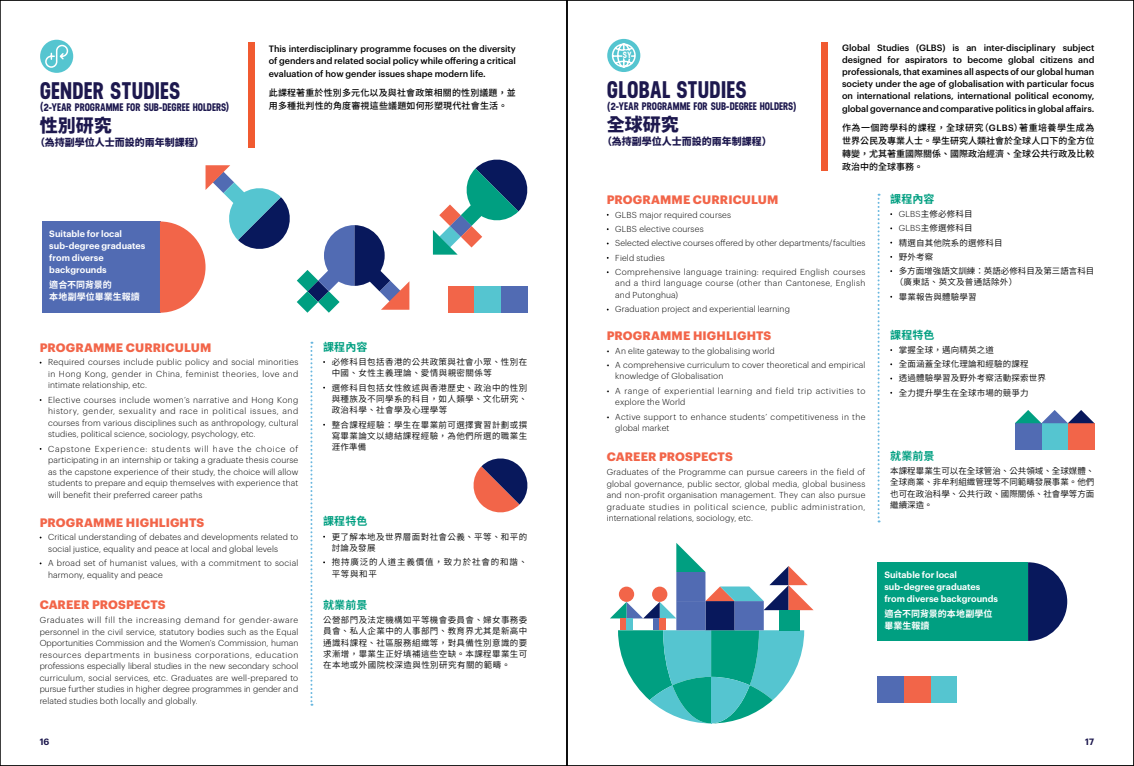
<style>
.page{position:relative;width:1134px;height:766px;background:#fff}
.page>*{position:absolute;margin:0;border:0;box-sizing:border-box;transform-origin:0 0}
.t1{font:700 24px "Neusa";letter-spacing:.01em;color:#1d184e}
.t2{font:900 18px "Noto Sans CJ Ktc";color:#1d184e}
.t3{font:700 12px "Graphik";letter-spacing:.01em;color:#f26549}
.t4{font:700 11px "Neusa";letter-spacing:-.005em;color:#1d184e}
.t5{font:700 11px "Noto Sans CJ Ktc";letter-spacing:.01em;color:#009f81}
.t6{font:900 10px "Noto Sans CJ Ktc";color:#1d184e}
.t7{font:500 9px/12px "Graphik";letter-spacing:-.005em;color:#000}
.t8{font:500 9px/13px "Noto Sans CJ Ktc";letter-spacing:.015em;color:#000}
.t9{font:600 9px/12px "Graphik";color:#fff}
.t10{font:700 9px/12px "Noto Sans CJ Ktc";letter-spacing:.005em;color:#fff}
.t11{font:600 9px "Graphik";color:#1d184e}
.t12{font:700 9px "Neusa";color:#fff}
.t13{font:300 8.5px/11.5px "Graphik";letter-spacing:.02em;color:#000;text-align:justify}
.t14{font:600 8.5px/11.4px "Noto Sans CJ Ktc";letter-spacing:.045em;color:#000;text-align:justify}
.t15{font:600 8.5px/14.2px "Noto Sans CJ Ktc";letter-spacing:.02em;color:#000}
.t16{font:300 8.5px/11.5px "Graphik";letter-spacing:.055em;color:#000}
.t17{font:300 8.5px/11.5px "Graphik";letter-spacing:.04em;color:#000}
.t18{font:600 8.5px/11.4px "Noto Sans CJ Ktc";letter-spacing:.1em;color:#000}
.s1{font-family:"Noto Sans CJ Ktc";font-weight:900;font-size:10px}
.s2{font-family:"Graphik"}
.s3{font-family:"Graphik";font-weight:300}
</style>
<div class="page">
<svg style="left:310px;top:341px;width:2px;height:364px"></svg>
<div style="left:248px;top:43px;width:6px;height:105px;background:#f15a30"></div>
<svg style="left:473px;top:458px;width:55px;height:55px"></svg>
<svg style="left:433px;top:159px;width:95px;height:95px"></svg>
<div style="left:448px;top:286px;width:26px;height:26px;background:#f26549"></div>
<div style="left:474px;top:286px;width:27px;height:26px;background:#55c5d0"></div>
<div style="left:501px;top:286px;width:26px;height:26px;background:#516bb3"></div>
<div style="left:40px;top:40px;width:33px;height:33px;background:#55c5d0;border-radius:50%"></div>
<svg style="left:44px;top:44px;width:25px;height:24px"></svg>
<div style="left:877px;top:562px;width:151px;height:78px;background:#009f81"></div>
<div style="left:43px;top:221px;width:118px;height:91px;background:#516bb3"></div>
<svg style="left:877px;top:194px;width:2px;height:328px"></svg>
<div style="left:821px;top:42px;width:7px;height:128px;background:#f15a30"></div>
<div style="left:930px;top:675px;width:27px;height:27px;background:#55c5d0"></div>
<div style="left:904px;top:675px;width:26px;height:27px;background:#f26549"></div>
<div style="left:877px;top:675px;width:27px;height:27px;background:#516bb3"></div>
<svg style="left:1028px;top:562px;width:39px;height:78px"></svg>
<svg style="left:160px;top:165px;width:249px;height:147px"></svg>
<div style="left:607px;top:39px;width:33px;height:33px;background:#55c5d0;border-radius:50%"></div>
<svg style="left:611px;top:43px;width:25px;height:26px"></svg>
<div style="left:1068px;top:423px;width:26px;height:26px;background:#f26549"></div>
<div style="left:1041px;top:423px;width:27px;height:26px;background:#55c5d0"></div>
<svg style="left:618px;top:630px;width:186px;height:93px"></svg>
<div style="left:705px;top:601px;width:30px;height:29px;background:#08185c"></div>
<div style="left:735px;top:601px;width:29px;height:29px;background:#516bb3"></div>
<div style="left:676px;top:601px;width:29px;height:29px;background:#516bb3"></div>
<div style="left:779px;top:610px;width:21px;height:20px;background:#009f81"></div>
<div style="left:654px;top:618px;width:6px;height:12px;background:#516bb3"></div>
<div style="left:660px;top:618px;width:6px;height:12px;background:#f26549"></div>
<div style="left:1015px;top:423px;width:26px;height:26px;background:#516bb3"></div>
<svg style="left:1015px;top:410px;width:79px;height:13px"></svg>
<svg style="left:610px;top:543px;width:203px;height:75px"></svg>
<div style="left:620px;top:618px;width:6px;height:12px;background:#f26549"></div>
<div style="left:626px;top:618px;width:6px;height:12px;background:#55c5d0"></div>
<h1 class="t1" style="left:40px;top:74px;width:142px">GENDER STUDIES</h1>
<p class="t4" style="left:40px;top:99px;width:191px"><span class="s1">(</span>2-YEAR PROGRAMME FOR SUB-DEGREE HOLDERS<span class="s1">)</span></p>
<h2 class="t2" style="left:40px;top:115px;width:74px">性別研究</h2>
<p class="t6" style="left:35px;top:136px;width:171px">（為持副學位人士而設的兩年制課程）</p>
<p class="t9" style="left:49px;top:227px;width:98px">Suitable for local sub-degree graduates from diverse backgrounds</p>
<p class="t10" style="left:49px;top:279px;width:92px">適合不同背景的<br>本地副學位畢業生報讀</p>
<p class="t7" style="left:269px;top:42px;width:249px">This interdisciplinary programme focuses on the diversity of genders and related social policy while offering a critical</p>
<p class="t7" style="left:269px;top:67px;width:219px">evaluation of how gender issues shape modern life.</p>
<p class="t8" style="left:269px;top:86px;width:249px">此課程著重於性別多元化以及與社會政策相關的性別議題，並用多種批判性的角度審視這些議題如何形塑現代社會生活。</p>
<h3 class="t3" style="left:40px;top:338px;width:173px">PROGRAMME CURRICULUM</h3>
<p class="t13" style="left:48px;top:356px;width:252px">Required courses include public policy and social minorities in Hong Kong, gender in China, feminist theories, love and intimate relationship, etc.</p>
<p class="t13" style="left:48px;top:393px;width:252px">Elective courses include women’s narrative and Hong Kong history, gender, sexuality and race in political issues, and courses from various disciplines such as anthropology, cultural studies, political science, sociology, psychology, etc.</p>
<p class="t13" style="left:48px;top:442px;width:252px">Capstone Experience: students will have the choice of participating in an internship or taking a graduate thesis course as the capstone experience of their study, the choice will allow students to prepare and equip themselves with experience that will benefit their preferred career paths</p>
<h3 class="t3" style="left:40px;top:512px;width:166px">PROGRAMME HIGHLIGHTS</h3>
<p class="t13" style="left:48px;top:530px;width:252px">Critical understanding of debates and developments related to social justice, equality and peace at local and global levels</p>
<p class="t13" style="left:48px;top:556px;width:252px">A broad set of humanist values, with a commitment to social harmony, equality and peace</p>
<h3 class="t3" style="left:40px;top:595px;width:128px">CAREER PROSPECTS</h3>
<p class="t13" style="left:40px;top:613px;width:260px">Graduates will fill the increasing demand for gender-aware personnel in the civil service, statutory bodies such as the Equal Opportunities Commission and the Women’s Commission, human resources departments in business corporations, education professions especially liberal studies in the new secondary school curriculum, social services, etc. Graduates are well-prepared to pursue further studies in higher degree programmes in gender and related studies both locally and globally.</p>
<p class="t5" style="left:323px;top:340px;width:46px">課程內容</p>
<p class="t14" style="left:332px;top:356px;width:197px">必修科目包括香港的公共政策與社會小眾、性別在中國、女性主義理論、愛情與親密關係等</p>
<p class="t14" style="left:332px;top:382px;width:197px">選修科目包括女性敘述與香港歷史、政治中的性別與種族及不同學系的科目，如人類學、文化研究、政治科學、社會學及心理學等</p>
<p class="t14" style="left:332px;top:419px;width:197px">整合課程經驗：學生在畢業前可選擇實習計劃或撰寫畢業論文以總結課程經驗，為他們所選的職業生涯作準備</p>
<p class="t5" style="left:323px;top:515px;width:46px">課程特色</p>
<p class="t14" style="left:332px;top:531px;width:197px">更了解本地及世界層面對社會公義、平等、和平的討論及發展</p>
<p class="t18" style="left:332px;top:556px;width:197px">抱持廣泛的人道主義價值，致力於社會的和諧、平等與和平</p>
<p class="t5" style="left:323px;top:598px;width:46px">就業前景</p>
<p class="t14" style="left:323px;top:614px;width:206px">公營部門及法定機構如平等機會委員會、婦女事務委員會、私人企業中的人事部門、教育界尤其是新高中通識科課程、社區服務組織等，對具備性別意識的要求漸增，畢業生正好填補這些空缺。本課程畢業生可在本地或外國院校深造與性別研究有關的範疇。</p>
<p class="t12" style="left:623px;top:48px;width:10px">SY</p>
<h1 class="t1" style="left:607px;top:73px;width:141px">GLOBAL STUDIES</h1>
<p class="t4" style="left:607px;top:98px;width:191px"><span class="s1">(</span>2-YEAR PROGRAMME FOR SUB-DEGREE HOLDERS<span class="s1">)</span></p>
<h2 class="t2" style="left:607px;top:114px;width:73px">全球研究</h2>
<p class="t6" style="left:602px;top:136px;width:171px">（為持副學位人士而設的兩年制課程）</p>
<p class="t7" style="left:842px;top:41px;width:254px;text-align:justify">Global Studies (GLBS) is an inter-disciplinary subject designed for aspirators to become global citizens and professionals, that examines all aspects of our global human society under the age of globalisation with particular focus on international relations, international political economy,</p>
<p class="t7" style="left:842px;top:102px;width:254px">global governance and comparative politics in global affairs.</p>
<p class="t8" style="left:842px;top:121px;width:254px;text-align:justify">作為一個跨學科的課程，全球研究（<span class="s2">GLBS</span>）著重培養學生成為世界公民及專業人士。學生研究人類社會於全球人口下的全方位轉變，尤其著重國際關係、國際政治經濟、全球公共行政及比較政治中的全球事務。</p>
<h3 class="t3" style="left:607px;top:190px;width:173px">PROGRAMME CURRICULUM</h3>
<p class="t13" style="left:615px;top:206px;width:252px;line-height:14.3px;text-align:left">GLBS major required courses<br>GLBS elective courses<br>Selected elective courses offered by other departments/faculties Field studies<br>Comprehensive language training: required English courses</p>
<p class="t17" style="left:615px;top:277px;width:252px">and a third language course (other than Cantonese, English and Putonghua)</p>
<p class="t13" style="left:615px;top:303px;width:176px">Graduation project and experiential learning</p>
<h3 class="t3" style="left:607px;top:326px;width:166px">PROGRAMME HIGHLIGHTS</h3>
<p class="t13" style="left:607px;top:344px;width:169px">• An elite gateway to the globalising world</p>
<p class="t13" style="left:615px;top:358px;width:252px;text-indent:-8px">• A comprehensive curriculum to cover theoretical and empirical knowledge of Globalisation</p>
<p class="t16" style="left:615px;top:384px;width:252px;text-indent:-8px">• A range of experiential learning and field trip activities to explore the World</p>
<p class="t13" style="left:615px;top:410px;width:252px;text-indent:-8px">• Active support to enhance students’ competitiveness in the global market</p>
<h3 class="t3" style="left:607px;top:447px;width:128px">CAREER PROSPECTS</h3>
<p class="t13" style="left:607px;top:465px;width:260px">Graduates of the Programme can pursue careers in the field of global governance, public sector, global media, global business and non-profit organisation management. They can also pursue graduate studies in political science, public administration, international relations, sociology, etc.</p>
<p class="t5" style="left:890px;top:192px;width:46px">課程內容</p>
<p class="t15" style="left:899px;top:207px;width:197px"><span class="s3">GLBS</span>主修必修科目<br><span class="s3">GLBS</span>主修選修科目<br>精選自其他院系的選修科目<br>野外考察<br>多方面增強語文訓練：英語必修科目及第三語言科目</p>
<p class="t14" style="left:899px;top:275px;width:120px;line-height:14.2px;text-indent:-4px">（廣東話、英文及普通話除外）畢業報告與體驗學習</p>
<p class="t5" style="left:890px;top:328px;width:46px">課程特色</p>
<p class="t15" style="left:899px;top:343px;width:149px">掌握全球，邁向精英之道<br>全面涵蓋全球化理論和經驗的課程<br>透過體驗學習及野外考察活動探索世界全力提升學生在全球市場的競爭力</p>
<p class="t5" style="left:890px;top:449px;width:46px">就業前景</p>
<p class="t14" style="left:890px;top:465px;width:206px">本課程畢業生可以在全球管治、公共領域、全球媒體、全球商業、非牟利組織管理等不同範疇發展事業。他們也可在政治科學、公共行政、國際關係、社會學等方面繼續深造。</p>
<p class="t9" style="left:884px;top:568px;width:115px">Suitable for local sub-degree graduates from diverse backgrounds</p>
<p class="t10" style="left:884px;top:608px;width:110px">適合不同背景的本地副學位畢業生報讀</p>
<p class="t11" style="left:40px;top:734px;width:11px">16</p>
<p class="t11" style="left:1085px;top:734px;width:10px">17</p>
</div>
